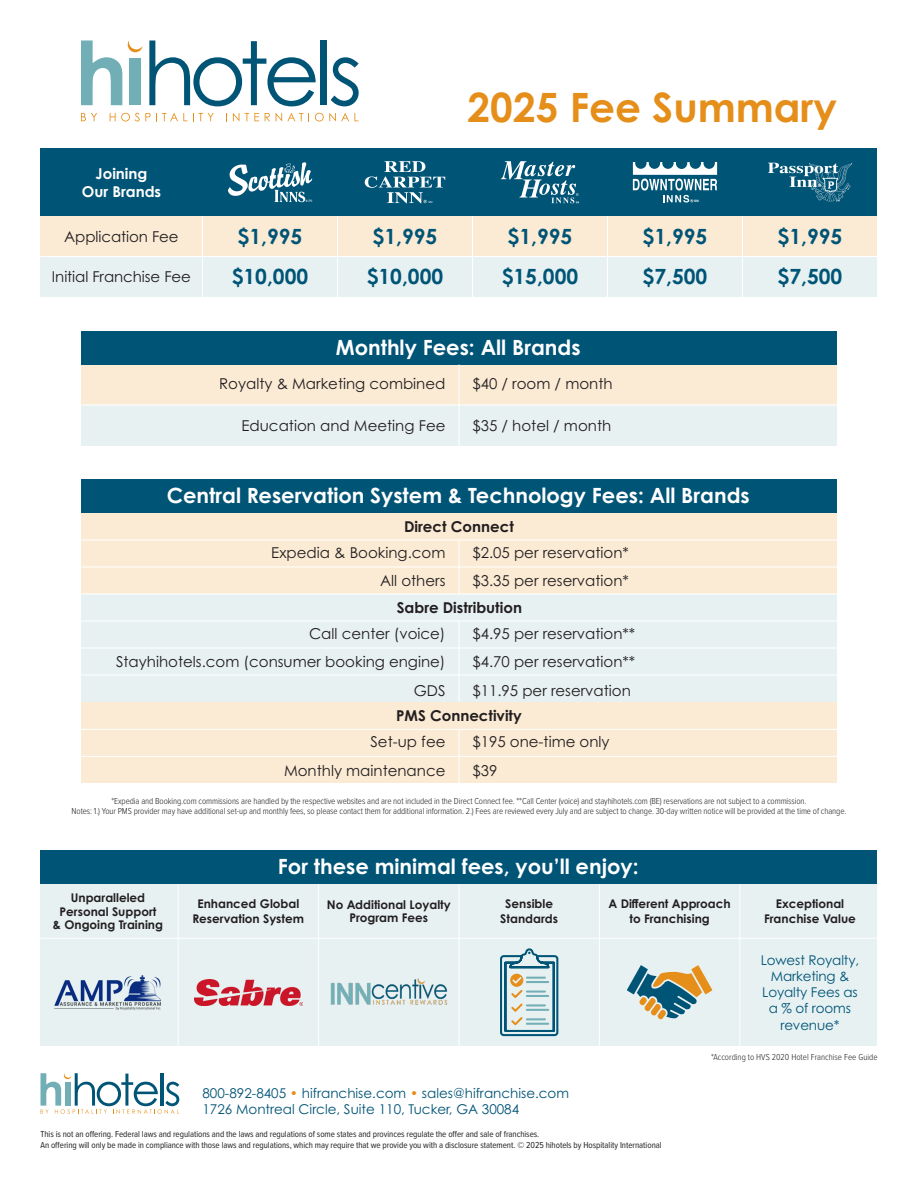
<style>
.page{position:relative;width:918px;height:1188px;background:#fff}
.page>*{position:absolute;margin:0;border:0;box-sizing:border-box;transform-origin:0 0}
.t1{font:700 40.5px "Century Gothic Pro";color:#e58e19}
.t2{font:700 21px "Century Gothic Pro";color:#fff}
.t3{font:700 21px "Century Gothic Pro";color:#005476}
.t4{font:15px "Century Gothic Pro";color:#231f20}
.t5{font:700 15px "Century Gothic Pro";color:#231f20}
.t6{font:700 15px "Century Gothic Pro";color:#fff}
.t7{font:13.5px/16.2px "Century Gothic Pro";color:#005476;text-align:center}
.t8{font:700 12px/14.4px "Century Gothic Pro";color:#231f20;text-align:center}
.t9{font:300 9px "Proxima Nova Cond";letter-spacing:-.01em;color:#231f20}
.t10{font:9px "Proxima Nova Cond";letter-spacing:-.005em;color:#231f20}
.s1{color:#e58e19}
</style>
<div class="page">
<div style="left:40px;top:884px;width:838px;height:162px;background:#e7f1f2"></div>
<div style="left:81px;top:594px;width:756px;height:108px;background:#e7f1f2"></div>
<div style="left:81px;top:513px;width:756px;height:81px;background:#fbebd5"></div>
<div style="left:81px;top:405px;width:756px;height:41px;background:#e7f1f2"></div>
<div style="left:81px;top:364px;width:756px;height:41px;background:#fbebd5"></div>
<div style="left:81px;top:331px;width:756px;height:33px;background:#005476"></div>
<div style="left:40px;top:256px;width:838px;height:41px;background:#e7f1f2"></div>
<img style="left:54px;top:975px;width:107px;height:35px">
<svg style="left:81px;top:40px;width:41px;height:65px"></svg>
<div style="left:129px;top:59px;width:12px;height:46px;background:#72aeb6"></div>
<svg style="left:149px;top:40px;width:167px;height:66px"></svg>
<div style="left:320px;top:40px;width:6px;height:65px;background:#005476"></div>
<svg style="left:331px;top:57px;width:28px;height:49px"></svg>
<svg style="left:81px;top:113px;width:16px;height:8px"></svg>
<svg style="left:110px;top:113px;width:77px;height:9px"></svg>
<svg style="left:193px;top:113px;width:21px;height:8px"></svg>
<svg style="left:233px;top:113px;width:6px;height:8px"></svg>
<svg style="left:245px;top:113px;width:14px;height:8px"></svg>
<svg style="left:265px;top:113px;width:5px;height:8px"></svg>
<svg style="left:276px;top:113px;width:27px;height:8px"></svg>
<svg style="left:314px;top:113px;width:44px;height:8px"></svg>
<svg style="left:128px;top:40px;width:15px;height:12px"></svg>
<div style="left:40px;top:148px;width:838px;height:68px;background:#005476"></div>
<div style="left:40px;top:216px;width:838px;height:40px;background:#fbebd5"></div>
<hr style="left:742px;top:216px;width:1px;height:81px;background:#fff">
<hr style="left:607px;top:216px;width:1px;height:81px;background:#fff">
<hr style="left:472px;top:216px;width:1px;height:81px;background:#fff">
<hr style="left:337px;top:216px;width:1px;height:81px;background:#fff">
<hr style="left:202px;top:216px;width:1px;height:81px;background:#fff">
<svg style="left:365px;top:161px;width:80px;height:42px"></svg>
<svg style="left:501px;top:161px;width:78px;height:42px"></svg>
<svg style="left:633px;top:162px;width:84px;height:41px"></svg>
<svg style="left:768px;top:163px;width:84px;height:39px"></svg>
<svg style="left:228px;top:162px;width:84px;height:40px"></svg>
<div style="left:81px;top:479px;width:756px;height:34px;background:#005476"></div>
<div style="left:40px;top:850px;width:838px;height:34px;background:#005476"></div>
<img style="left:194px;top:979px;width:108px;height:26px">
<img style="left:330px;top:978px;width:118px;height:27px">
<hr style="left:459px;top:364px;width:1px;height:95px;background:#fff">
<hr style="left:40px;top:256px;width:838px;height:1px;background:#fff">
<hr style="left:81px;top:405px;width:756px;height:1px;background:#fff">
<hr style="left:81px;top:567px;width:756px;height:1px;background:#fff">
<hr style="left:81px;top:594px;width:756px;height:1px;background:#fff">
<hr style="left:459px;top:540px;width:1px;height:54px;background:#fff">
<hr style="left:81px;top:540px;width:756px;height:1px;background:#fff">
<hr style="left:459px;top:621px;width:1px;height:81px;background:#fff">
<hr style="left:81px;top:621px;width:756px;height:1px;background:#fff">
<hr style="left:81px;top:675px;width:756px;height:1px;background:#fff">
<hr style="left:81px;top:648px;width:756px;height:1px;background:#fff">
<div style="left:81px;top:702px;width:756px;height:81px;background:#fbebd5"></div>
<hr style="left:81px;top:756px;width:756px;height:1px;background:#fff">
<hr style="left:459px;top:729px;width:1px;height:54px;background:#fff">
<hr style="left:81px;top:729px;width:756px;height:1px;background:#fff">
<svg style="left:40px;top:1073px;width:139px;height:41px"></svg>
<svg style="left:500px;top:948px;width:58px;height:88px"></svg>
<svg style="left:627px;top:965px;width:85px;height:54px"></svg>
<hr style="left:40px;top:938px;width:838px;height:1px;background:#fff">
<hr style="left:178px;top:884px;width:1px;height:162px;background:#fff">
<hr style="left:318px;top:884px;width:1px;height:162px;background:#fff">
<hr style="left:459px;top:884px;width:1px;height:162px;background:#fff">
<hr style="left:599px;top:884px;width:1px;height:162px;background:#fff">
<hr style="left:739px;top:884px;width:1px;height:162px;background:#fff">
<p class="t6" style="left:96px;top:164px;width:53px">Joining</p>
<p class="t6" style="left:82px;top:182px;width:81px">Our Brands</p>
<p class="t4" style="left:64px;top:227px;width:116px">Application Fee</p>
<p class="t4" style="left:52px;top:268px;width:141px">Initial Franchise Fee</p>
<p class="t1" style="left:468px;top:82px;width:371px">2025 Fee Summary</p>
<p class="t3" style="left:238px;top:223px;width:66px">$1,995</p>
<p class="t3" style="left:373px;top:223px;width:66px">$1,995</p>
<p class="t3" style="left:508px;top:223px;width:66px">$1,995</p>
<p class="t3" style="left:643px;top:223px;width:66px">$1,995</p>
<p class="t3" style="left:778px;top:223px;width:66px">$1,995</p>
<p class="t3" style="left:232px;top:263px;width:78px">$10,000</p>
<p class="t3" style="left:367px;top:264px;width:78px">$10,000</p>
<p class="t3" style="left:502px;top:264px;width:78px">$15,000</p>
<p class="t3" style="left:643px;top:264px;width:66px">$7,500</p>
<p class="t3" style="left:778px;top:264px;width:66px">$7,500</p>
<p class="t2" style="left:336px;top:334px;width:246px">Monthly Fees: All Brands</p>
<p class="t4" style="left:472px;top:374px;width:142px">$40 / room / month</p>
<p class="t4" style="left:472px;top:416px;width:140px">$35 / hotel / month</p>
<p class="t4" style="left:219px;top:374px;width:228px">Royalty &amp; Marketing combined</p>
<p class="t4" style="left:242px;top:416px;width:205px">Education and Meeting Fee</p>
<p class="t2" style="left:167px;top:482px;width:585px">Central Reservation System &amp; Technology Fees: All Brands</p>
<p class="t5" style="left:404px;top:517px;width:111px">Direct Connect</p>
<p class="t4" style="left:271px;top:543px;width:176px">Expedia &amp; Booking.com</p>
<p class="t4" style="left:380px;top:572px;width:67px">All others</p>
<p class="t4" style="left:472px;top:543px;width:158px">$2.05 per reservation*</p>
<p class="t4" style="left:472px;top:572px;width:158px">$3.35 per reservation*</p>
<p class="t5" style="left:397px;top:598px;width:127px">Sabre Distribution</p>
<p class="t4" style="left:309px;top:624px;width:138px">Call center (voice)</p>
<p class="t4" style="left:116px;top:653px;width:331px">Stayhihotels.com (consumer booking engine)</p>
<p class="t4" style="left:414px;top:681px;width:33px">GDS</p>
<p class="t4" style="left:472px;top:624px;width:164px">$4.95 per reservation**</p>
<p class="t4" style="left:472px;top:653px;width:164px">$4.70 per reservation**</p>
<p class="t4" style="left:472px;top:681px;width:160px">$11.95 per reservation</p>
<p class="t5" style="left:396px;top:707px;width:127px">PMS Connectivity</p>
<p class="t4" style="left:371px;top:733px;width:77px">Set-up fee</p>
<p class="t4" style="left:284px;top:761px;width:163px">Monthly maintenance</p>
<p class="t4" style="left:472px;top:733px;width:139px">$195 one-time only</p>
<p class="t4" style="left:472px;top:761px;width:26px">$39</p>
<p class="t9" style="left:111px;top:794px;width:697px">*Expedia and Booking.com commissions are handled by the respective websites and are not included in the Direct Connect fee. **Call Center (voice) and stayhihotels.com (BE) reservations are not subject to a commission.</p>
<p class="t9" style="left:72px;top:805px;width:776px">Notes: 1.) Your PMS provider may have additional set-up and monthly fees, so please contact them for additional information. 2.) Fees are reviewed every July and are subject to change. 30-day written notice will be provided at the time of change.</p>
<p class="t8" style="left:71px;top:890px;width:76px">Unparalleled</p>
<p class="t8" style="left:60px;top:904px;width:98px">Personal Support</p>
<p class="t8" style="left:53px;top:917px;width:112px">&amp; Ongoing Training</p>
<p class="t2" style="left:278px;top:854px;width:362px">For these minimal fees, you’ll enjoy:</p>
<p class="t8" style="left:198px;top:897px;width:103px">Enhanced Global</p>
<p class="t8" style="left:193px;top:911px;width:113px">Reservation System</p>
<p class="t8" style="left:327px;top:898px;width:126px;line-height:13.5px">No Additional Loyalty<br>Program Fees</p>
<p class="t8" style="left:505px;top:897px;width:49px">Sensible</p>
<p class="t8" style="left:500px;top:911px;width:59px">Standards</p>
<p class="t8" style="left:608px;top:897px;width:124px">A Different Approach to Franchising</p>
<p class="t8" style="left:776px;top:897px;width:70px">Exceptional</p>
<p class="t8" style="left:764px;top:911px;width:93px">Franchise Value</p>
<p class="t7" style="left:761px;top:952px;width:100px">Lowest Royalty,<br>Marketing &amp;</p>
<p class="t7" style="left:762px;top:984px;width:97px">Loyalty Fees as</p>
<p class="t7" style="left:769px;top:1000px;width:84px">a % of rooms</p>
<p class="t7" style="left:780px;top:1017px;width:61px">revenue*</p>
<p class="t9" style="left:711px;top:1050px;width:168px">*According to HVS 2020 Hotel Franchise Fee Guide</p>
<p class="t7" style="left:202px;top:1084px;width:368px">800-892-8405 <span class="s1">•</span> hifranchise.com <span class="s1">•</span> sales@hifranchise.com</p>
<p class="t7" style="left:202px;top:1101px;width:318px">1726 Montreal Circle, Suite 110, Tucker, GA 30084</p>
<p class="t10" style="left:40px;top:1127px;width:500px">This is not an offering. Federal laws and regulations and the laws and regulations of some states and provinces regulate the offer and sale of franchises.</p>
<p class="t10" style="left:40px;top:1138px;width:623px">An offering will only be made in compliance with those laws and regulations, which may require that we provide you with a disclosure statement. © 2025 hihotels by Hospitality International</p>
</div>
